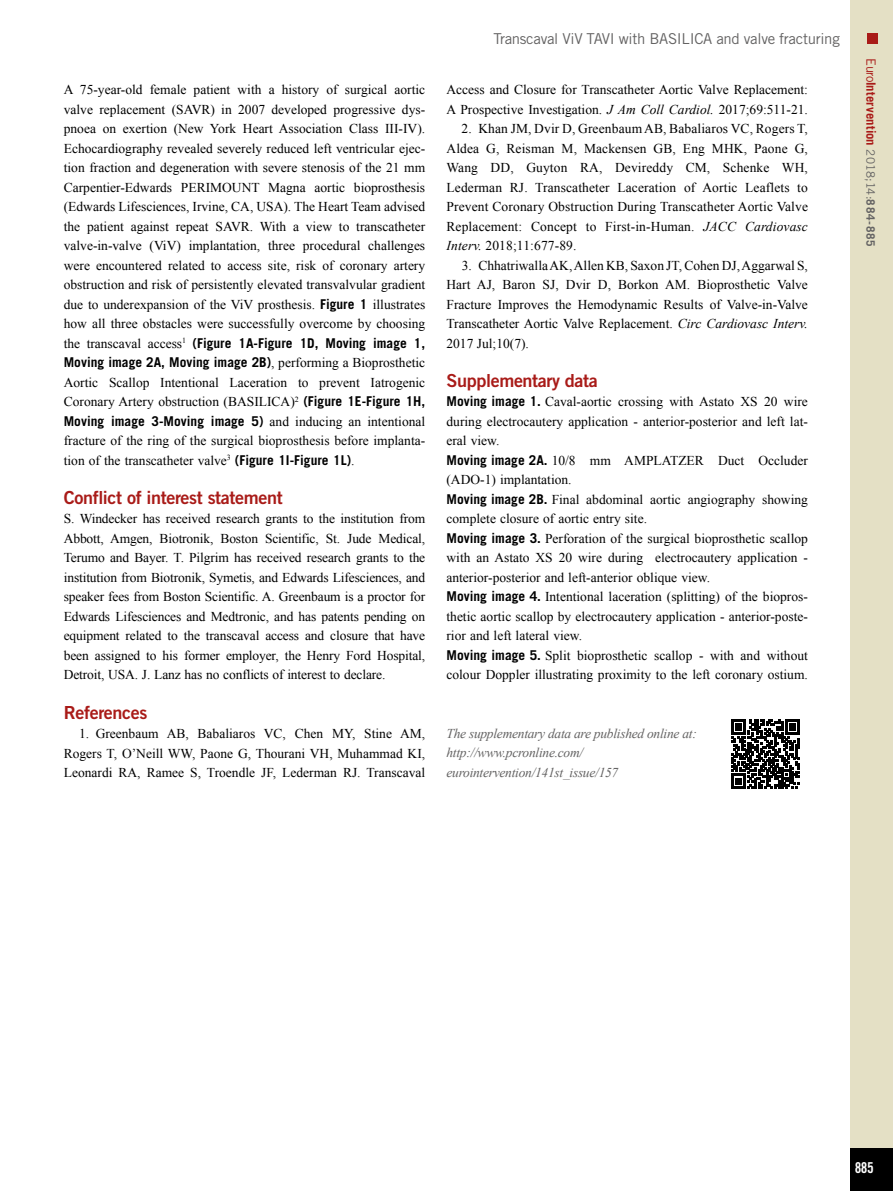
<style>
.page{position:relative;width:893px;height:1191px;background:#fff}
.page>*{position:absolute;margin:0;border:0;box-sizing:border-box;transform-origin:0 0}
.t1{font:18px "Trade Gothic LT Std Bd 2";letter-spacing:-.02em;color:#a91b18}
.t2{font:15px "Trade Gothic LT Std";letter-spacing:-.02em;color:#646363}
.t3{font:15px "Trade Gothic LT Std Bd Cn 20";color:#fff}
.t4{font:13.5px/19.5px "Times New Roman";color:#000;text-align:justify}
.t5{font:700 13.5px/19.5px "Trade Gothic LT Std";color:#000}
.t6{font:italic 13.5px/19.5px "Times New Roman";letter-spacing:-.02em;color:#646363}
.t7{font:700 12.75px "Trade Gothic LT Std";letter-spacing:.005em;color:#a91b18}
.s1{font-family:"Trade Gothic LT Std";font-weight:700}
.s2{font-family:"Times New Roman";font-weight:400}
.s3{font-style:italic}
.s4{font-weight:400}
.s5{font-weight:400;font-size:11.7px;color:#646363}
.s6{font-size:11.7px;color:#646363}
</style>
<div class="page">
<div style="left:850px;top:0;width:43px;height:1191px;background:#e4e0c5"></div>
<div style="left:850px;top:1148px;width:43px;height:43px;background:#000"></div>
<div style="left:867px;top:34px;width:11px;height:10px;background:#a91b18"></div>
<svg style="left:731px;top:720px;width:69px;height:68px"></svg>
<p class="t4" style="left:64px;top:80px;width:363px">A 75-year-old female patient with a history of surgical aortic valve replacement (SAVR) in 2007 developed progressive dys&shy;pnoea on exertion (New York Heart Association Class III-IV).<br>Echocardiography revealed severely reduced left ventricular ejec&shy;tion fraction and degeneration with severe stenosis of the 21 mm Carpentier-Edwards PERIMOUNT Magna aortic bioprosthesis (Edwards Lifesciences, Irvine, CA, USA). The Heart Team advised the patient against repeat SAVR. With a view to transcatheter valve-in-valve (ViV) implantation, three procedural challenges were encountered related to access site, risk of coronary artery obstruction and risk of persistently elevated transvalvular gradient due to underexpansion of the ViV prosthesis. <span class="s1">Figure 1</span> illustrates how all three obstacles were successfully overcome by choosing</p>
<p class="t5" style="left:64px;top:333px;width:363px"><span class="s2">the transcaval access</span><sup>1</sup> (Figure 1A-Figure 1D, Moving image 1,<br>Moving image 2A, Moving image 2B)<span class="s2">, performing a Bioprosthetic</span></p>
<p class="t4" style="left:64px;top:372px;width:363px">Aortic Scallop Intentional Laceration to prevent Iatrogenic<br>Coronary Artery obstruction (BASILICA)<sup>2</sup> <span class="s1">(Figure 1E-Figure 1H,</span></p>
<p class="t5" style="left:64px;top:411px;width:363px">Moving image 3-Moving image 5) <span class="s2">and inducing an intentional</span></p>
<p class="t4" style="left:64px;top:431px;width:363px">fracture of the ring of the surgical bioprosthesis before implanta&shy;tion of the transcatheter valve<sup>3</sup> <span class="s1">(Figure 1I-Figure 1L)</span>.</p>
<h1 class="t1" style="left:64px;top:486px;width:220px">Conflict of interest statement</h1>
<p class="t4" style="left:64px;top:509px;width:363px">S. Windecker has received research grants to the institution from Abbott, Amgen, Biotronik, Boston Scientific, St. Jude Medical, Terumo and Bayer. T. Pilgrim has received research grants to the institution from Biotronik, Symetis, and Edwards Lifesciences, and speaker fees from Boston Scientific. A. Greenbaum is a proctor for Edwards Lifesciences and Medtronic, and has patents pending on equipment related to the transcaval access and closure that have been assigned to his former employer, the Henry Ford Hospital, Detroit, USA. J. Lanz has no conflicts of interest to declare.</p>
<h1 class="t1" style="left:64px;top:701px;width:85px">References</h1>
<p class="t4" style="left:64px;top:723px;width:363px;text-indent:15px">1. Greenbaum AB, Babaliaros VC, Chen MY, Stine AM, Rogers T, O’Neill WW, Paone G, Thourani VH, Muhammad KI, Leonardi RA, Ramee S, Troendle JF, Lederman RJ. Transcaval</p>
<p class="t2" style="left:493px;top:30px;width:348px">Transcaval ViV TAVI with BASILICA and valve fracturing</p>
<p class="t4" style="left:446px;top:80px;width:363px">Access and Closure for Transcatheter Aortic Valve Replacement:<br>A Prospective Investigation. <span class="s3">J Am Coll Cardiol.</span> 2017;69:511-21.</p>
<p class="t4" style="left:446px;top:119px;width:363px;text-indent:15px">2. Khan JM, Dvir D, Greenbaum AB, Babaliaros VC, Rogers T, Aldea G, Reisman M, Mackensen GB, Eng MHK, Paone G, Wang DD, Guyton RA, Devireddy CM, Schenke WH, Lederman RJ. Transcatheter Laceration of Aortic Leaflets to Prevent Coronary Obstruction During Transcatheter Aortic Valve Replacement: Concept to First-in-Human. <span class="s3">JACC Cardiovasc Interv.</span> 2018;11:677-89.</p>
<p class="t4" style="left:446px;top:255px;width:363px;text-indent:15px">3. Chhatriwalla AK, Allen KB, Saxon JT, Cohen DJ, Aggarwal S, Hart AJ, Baron SJ, Dvir D, Borkon AM. Bioprosthetic Valve Fracture Improves the Hemodynamic Results of Valve-in-Valve Transcatheter Aortic Valve Replacement. <span class="s3">Circ Cardiovasc Interv.<br></span>2017 Jul;10(7).</p>
<h1 class="t1" style="left:446px;top:369px;width:153px">Supplementary data</h1>
<p class="t4" style="left:446px;top:392px;width:363px;text-align:left"><span class="s1">Moving image 1.</span> Caval-aortic crossing with Astato XS 20 wire during electrocautery application - anterior-posterior and left lat&shy;eral view.<br><span class="s1">Moving image 2A.</span> 10/8 mm AMPLATZER Duct Occluder (ADO-1) implantation.<br><span class="s1">Moving image 2B.</span> Final abdominal aortic angiography showing complete closure of aortic entry site.<br><span class="s1">Moving image 3.</span> Perforation of the surgical bioprosthetic scallop with an Astato XS 20 wire during electrocautery application - anterior-posterior and left-anterior oblique view.<br><span class="s1">Moving image 4.</span> Intentional laceration (splitting) of the biopros&shy;thetic aortic scallop by electrocautery application - anterior-poste&shy;rior and left lateral view.<br><span class="s1">Moving image 5.</span> Split bioprosthetic scallop - with and without colour Doppler illustrating proximity to the left coronary ostium.</p>
<p class="t6" style="left:446px;top:723px;width:252px">The supplementary data are published online at: http://www.pcronline.com/ eurointervention/141st_issue/157</p>
<p class="t7" style="left:879px;top:58px;width:190px;rotate:90deg"><span class="s4">Euro</span>Intervention <span class="s5">2018;14:</span><span class="s6">884-885</span></p>
<p class="t3" style="left:855px;top:1158px;width:21px">885</p>
</div>
